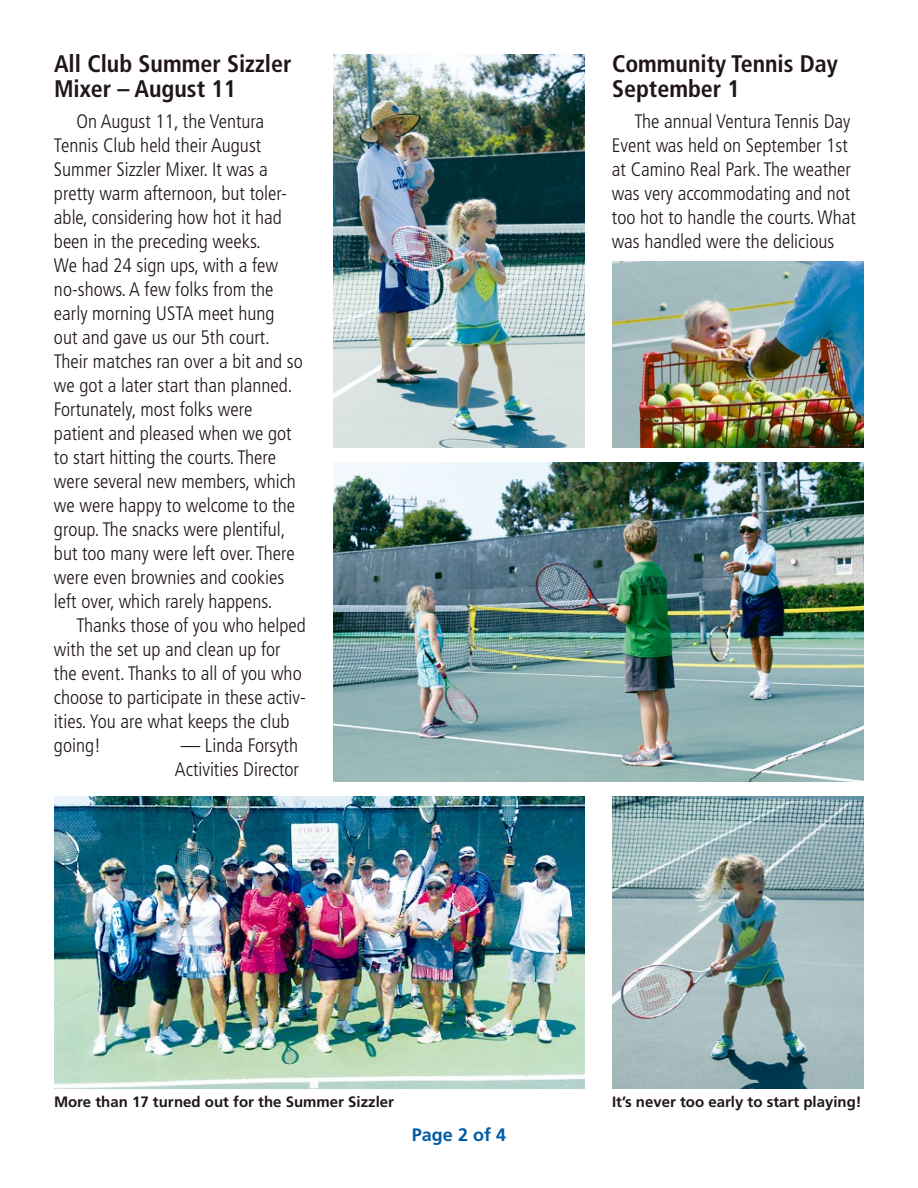
<style>
.page{position:relative;width:918px;height:1188px;background:#fff}
.page>*{position:absolute;margin:0;border:0;box-sizing:border-box;transform-origin:0 0}
.t1{font:700 condensed 24px/25.5px "Frutiger";color:#201617}
.t2{font:300 condensed 19.5px/24px "Frutiger";color:#201617}
.t3{font:700 18px "Frutiger";color:#005ba4}
.t4{font:700 15px "Frutiger";color:#201617}
</style>
<div class="page">
<img style="left:54px;top:796px;width:531px;height:293px">
<img style="left:333px;top:54px;width:252px;height:393px">
<img style="left:333px;top:463px;width:531px;height:319px">
<img style="left:612px;top:262px;width:252px;height:185px">
<img style="left:612px;top:796px;width:252px;height:293px">
<p class="t1" style="left:54px;top:51px;width:239px">All Club Summer Sizzler<br>Mixer – August 11</p>
<p class="t2" style="left:54px;top:109px;width:250px;text-indent:23px">On August 11, the Ventura<br>Tennis Club held their August<br>Summer Sizzler Mixer. It was a pretty warm afternoon, but toler&shy;able, considering how hot it had been in the preceding weeks.<br>We had 24 sign ups, with a few no-shows. A few folks from the early morning USTA meet hung out and gave us our 5th court.<br>Their matches ran over a bit and so we got a later start than planned.<br>Fortunately, most folks were patient and pleased when we got to start hitting the courts. There were several new members, which we were happy to welcome to the group. The snacks were plentiful, but too many were left over. There were even brownies and cookies left over, which rarely happens.</p>
<p class="t2" style="left:54px;top:613px;width:253px;text-indent:23px">Thanks those of you who helped with the set up and clean up for the event. Thanks to all of you who choose to participate in these activ&shy;ities. You are what keeps the club going!</p>
<p class="t2" style="left:175px;top:733px;width:125px">— Linda Forsyth<br>Activities Director</p>
<p class="t1" style="left:612px;top:51px;width:228px">Community Tennis Day<br>September 1</p>
<p class="t2" style="left:612px;top:109px;width:245px;text-indent:23px">The annual Ventura Tennis Day<br>Event was held on September 1st at Camino Real Park. The weather was very accommodating and not too hot to handle the courts. What was handled were the delicious</p>
<p class="t4" style="left:54px;top:1093px;width:342px">More than 17 turned out for the Summer Sizzler</p>
<p class="t4" style="left:612px;top:1093px;width:251px">It’s never too early to start playing!</p>
<p class="t3" style="left:412px;top:1124px;width:96px">Page 2 of 4</p>
</div>
